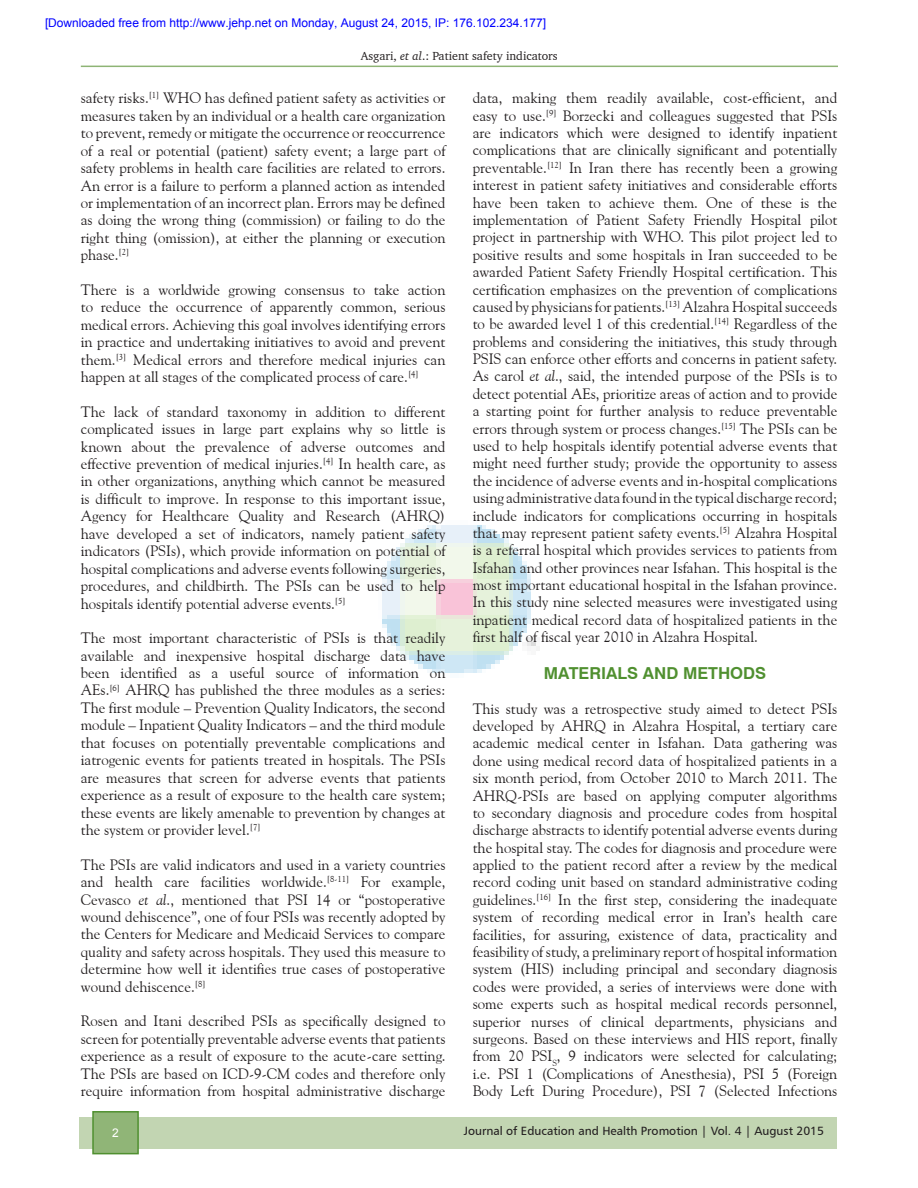
<style>
.page{position:relative;width:918px;height:1188px;background:#fff}
.page>*{position:absolute;margin:0;border:0;box-sizing:border-box;transform-origin:0 0}
.t1{font:700 16.5px "Swiss 721 BT";color:#509030}
.t2{font:15px/17.4px "Goudy Old Style BT";color:#231f20;text-align:justify}
.t3{font:12px "Arial";color:#00f}
.t4{font:12px "Humanist 777 BT Roman B";color:#231f20}
.t5{font:12px "Charter BT";color:#231f20}
.t6{font:12px "Arial";color:#fff}
.s1{font-style:italic}
</style>
<div class="page">
<img style="left:382px;top:525px;width:158px;height:148px">
<hr style="left:81px;top:66px;width:757px;height:1px;background:#8eb475">
<div style="left:80px;top:1117px;width:757px;height:31px;background:#c2d5b2"></div>
<div style="left:92px;top:1111px;width:47px;height:43px;background:#90b577;border:2px solid #509030"></div>
<p class="t3" style="left:45px;top:16px;width:503px">[Downloaded free from http://www.jehp.net on Monday, August 24, 2015, IP: 176.102.234.177]</p>
<p class="t5" style="left:361px;top:49px;width:199px">Asgari, <span class="s1">et al</span>.: Patient safety indicators</p>
<p class="t2" style="left:81px;top:89px;width:366px">safety risks.<sup>[1]</sup> WHO has defined patient safety as activities or measures taken by an individual or a health care organization to prevent, remedy or mitigate the occurrence or reoccurrence of a real or potential (patient) safety event; a large part of safety problems in health care facilities are related to errors.<br>An error is a failure to perform a planned action as intended or implementation of an incorrect plan. Errors may be defined as doing the wrong thing (commission) or failing to do the right thing (omission), at either the planning or execution phase.<sup>[2]</sup></p>
<p class="t2" style="left:81px;top:281px;width:366px">There is a worldwide growing consensus to take action to reduce the occurrence of apparently common, serious medical errors. Achieving this goal involves identifying errors in practice and undertaking initiatives to avoid and prevent them.<sup>[3]</sup> Medical errors and therefore medical injuries can happen at all stages of the complicated process of care.<sup>[4]</sup></p>
<p class="t2" style="left:81px;top:402px;width:366px">The lack of standard taxonomy in addition to different complicated issues in large part explains why so little is known about the prevalence of adverse outcomes and effective prevention of medical injuries.<sup>[4]</sup> In health care, as in other organizations, anything which cannot be measured is difficult to improve. In response to this important issue, Agency for Healthcare Quality and Research (AHRQ) have developed a set of indicators, namely patient safety indicators (PSIs), which provide information on potential of hospital complications and adverse events following surgeries, procedures, and childbirth. The PSIs can be used to help hospitals identify potential adverse events.<sup>[5]</sup></p>
<p class="t2" style="left:81px;top:629px;width:366px">The most important characteristic of PSIs is that readily available and inexpensive hospital discharge data have been identified as a useful source of information on AEs.<sup>[6]</sup> AHRQ has published the three modules as a series:<br>The first module – Prevention Quality Indicators, the second module – Inpatient Quality Indicators – and the third module that focuses on potentially preventable complications and iatrogenic events for patients treated in hospitals. The PSIs are measures that screen for adverse events that patients experience as a result of exposure to the health care system; these events are likely amenable to prevention by changes at the system or provider level.<sup>[7]</sup></p>
<p class="t2" style="left:81px;top:855px;width:366px">The PSIs are valid indicators and used in a variety countries and health care facilities worldwide.<sup>[8‑11]</sup> For example, Cevasco <span class="s1">et al</span>., mentioned that PSI 14 or “postoperative wound dehiscence”, one of four PSIs was recently adopted by the Centers for Medicare and Medicaid Services to compare quality and safety across hospitals. They used this measure to determine how well it identifies true cases of postoperative wound dehiscence.<sup>[8]</sup></p>
<p class="t2" style="left:81px;top:1012px;width:366px">Rosen and Itani described PSIs as specifically designed to screen for potentially preventable adverse events that patients experience as a result of exposure to the acute‑care setting.<br>The PSIs are based on ICD‑9‑CM codes and therefore only require information from hospital administrative discharge</p>
<p class="t2" style="left:473px;top:89px;width:366px">data, making them readily available, cost‑efficient, and easy to use.<sup>[9]</sup> Borzecki and colleagues suggested that PSIs are indicators which were designed to identify inpatient complications that are clinically significant and potentially preventable.<sup>[12]</sup> In Iran there has recently been a growing interest in patient safety initiatives and considerable efforts have been taken to achieve them. One of these is the implementation of Patient Safety Friendly Hospital pilot project in partnership with WHO. This pilot project led to positive results and some hospitals in Iran succeeded to be awarded Patient Safety Friendly Hospital certification. This certification emphasizes on the prevention of complications caused by physicians for patients.<sup>[13]</sup> Alzahra Hospital succeeds to be awarded level 1 of this credential.<sup>[14]</sup> Regardless of the problems and considering the initiatives, this study through PSIS can enforce other efforts and concerns in patient safety.<br>As carol <span class="s1">et al</span>., said, the intended purpose of the PSIs is to detect potential AEs, prioritize areas of action and to provide a starting point for further analysis to reduce preventable errors through system or process changes.<sup>[15]</sup> The PSIs can be used to help hospitals identify potential adverse events that might need further study; provide the opportunity to assess the incidence of adverse events and in‑hospital complications using administrative data found in the typical discharge record; include indicators for complications occurring in hospitals that may represent patient safety events.<sup>[5]</sup> Alzahra Hospital is a referral hospital which provides services to patients from Isfahan and other provinces near Isfahan. This hospital is the most important educational hospital in the Isfahan province.<br>In this study nine selected measures were investigated using inpatient medical record data of hospitalized patients in the first half of fiscal year 2010 in Alzahra Hospital.</p>
<p class="t1" style="left:544px;top:663px;width:224px">MATERIALS AND METHODS</p>
<p class="t2" style="left:473px;top:699px;width:366px">This study was a retrospective study aimed to detect PSIs developed by AHRQ in Alzahra Hospital, a tertiary care academic medical center in Isfahan. Data gathering was done using medical record data of hospitalized patients in a six month period, from October 2010 to March 2011. The AHRQ‑PSIs are based on applying computer algorithms to secondary diagnosis and procedure codes from hospital discharge abstracts to identify potential adverse events during the hospital stay. The codes for diagnosis and procedure were applied to the patient record after a review by the medical record coding unit based on standard administrative coding guidelines.<sup>[16]</sup> In the first step, considering the inadequate system of recording medical error in Iran’s health care facilities, for assuring, existence of data, practicality and feasibility of study, a preliminary report of hospital information system (HIS) including principal and secondary diagnosis codes were provided, a series of interviews were done with some experts such as hospital medical records personnel, superior nurses of clinical departments, physicians and surgeons. Based on these interviews and HIS report, finally from 20 PSI<sub>S</sub>, 9 indicators were selected for calculating; i.e. PSI 1 (Complications of Anesthesia), PSI 5 (Foreign Body Left During Procedure), PSI 7 (Selected Infections</p>
<p class="t6" style="left:112px;top:1125px;width:8px">2</p>
<p class="t4" style="left:464px;top:1123px;width:362px">Journal of Education and Health Promotion | Vol. 4 | August 2015</p>
</div>
